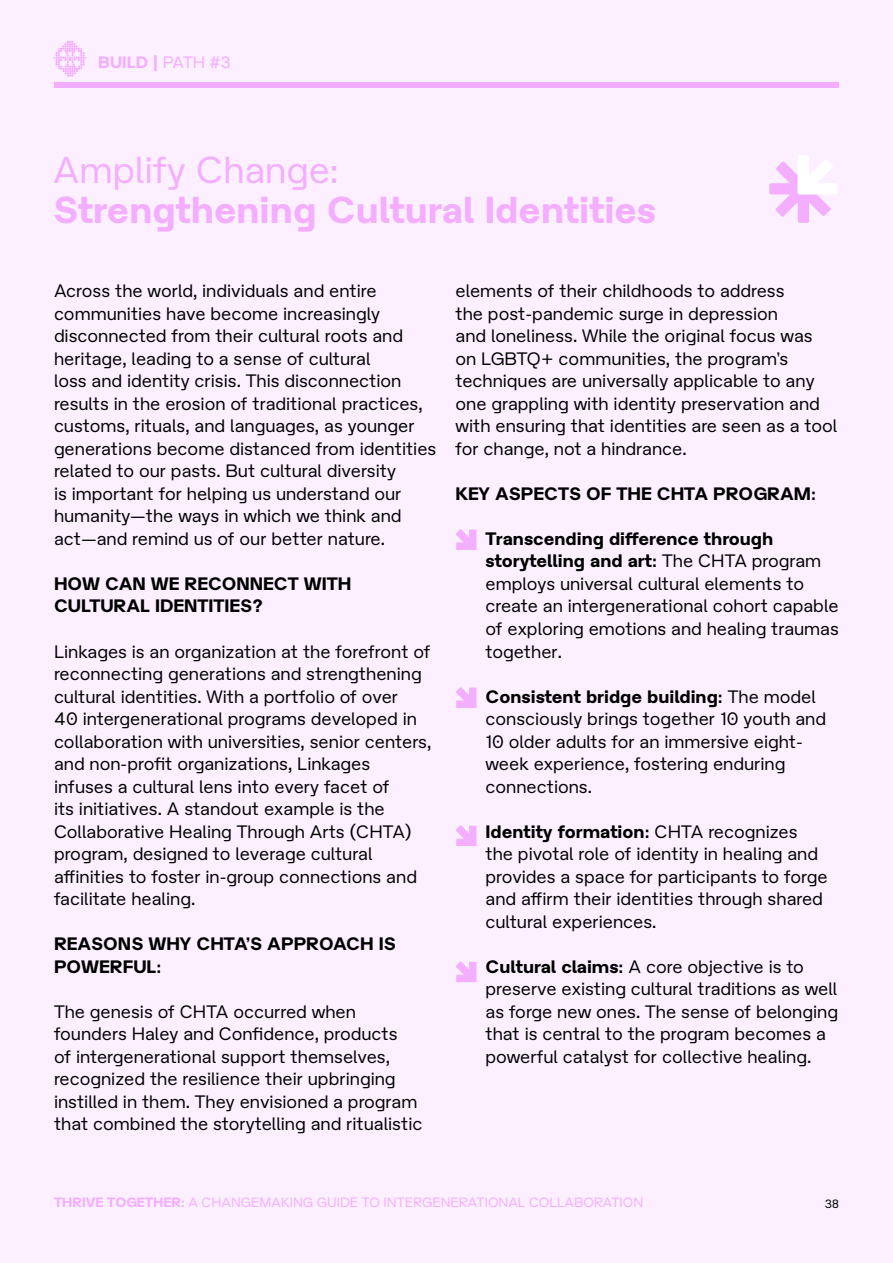
<style>
.page{position:relative;width:893px;height:1263px;background:#fcefff}
.page>*{position:absolute;margin:0;border:0;box-sizing:border-box;transform-origin:0 0}
.t1{font:700 37.5px "Afflictis";color:#f3aeff}
.t2{font:37.5px "Afflictis";color:#f3aeff}
.t3{font:18px/22.5px "Afflictis";color:#000}
.t4{font:700 18px/22.5px "Afflictis";color:#000}
.t5{font:700 16.5px "Afflictis";color:#f3aeff}
.t6{font:13.5px "Afflictis";color:#f3aeff}
.t7{font:12px "Afflictis";color:#000}
.s1{font-weight:400}
.s2{font-weight:700}
</style>
<div class="page">
<div style="left:54px;top:82px;width:785px;height:6px;background:#f3aeff"></div>
<svg style="left:53px;top:41px;width:34px;height:36px"></svg>
<svg style="left:769px;top:155px;width:68px;height:68px"></svg>
<svg style="left:455px;top:961px;width:21px;height:21px"></svg>
<svg style="left:455px;top:825px;width:21px;height:21px"></svg>
<svg style="left:455px;top:687px;width:21px;height:21px"></svg>
<svg style="left:455px;top:529px;width:21px;height:21px"></svg>
<p class="t5" style="left:98px;top:51px;width:134px">BUILD | <span class="s1">PATH #3</span></p>
<h1 class="t2" style="left:53px;top:145px;width:287px">Amplify Change:</h1>
<h1 class="t1" style="left:53px;top:185px;width:604px">Strengthening Cultural Identities</h1>
<p class="t3" style="left:54px;top:279px;width:384px">Across the world, individuals and entire communities have become increasingly disconnected from their cultural roots and heritage, leading to a sense of cultural<br>loss and identity crisis. This disconnection results in the erosion of traditional practices, customs, rituals, and languages, as younger generations become distanced from identities related to our pasts. But cultural diversity<br>is important for helping us understand our humanity—the ways in which we think and act—and remind us of our better nature.</p>
<p class="t4" style="left:54px;top:572px;width:299px">HOW CAN WE RECONNECT WITH<br>CULTURAL IDENTITIES?</p>
<p class="t3" style="left:54px;top:639px;width:379px">Linkages is an organization at the forefront of reconnecting generations and strengthening cultural identities. With a portfolio of over<br>40 intergenerational programs developed in collaboration with universities, senior centers, and non-profit organizations, Linkages infuses a cultural lens into every facet of<br>its initiatives. A standout example is the Collaborative Healing Through Arts (CHTA) program, designed to leverage cultural affinities to foster in-group connections and facilitate healing.</p>
<p class="t4" style="left:54px;top:932px;width:343px">REASONS WHY CHTA’S APPROACH IS<br>POWERFUL:</p>
<p class="t3" style="left:54px;top:999px;width:370px">The genesis of CHTA occurred when founders Haley and Confidence, products<br>of intergenerational support themselves, recognized the resilience their upbringing instilled in them. They envisioned a program that combined the storytelling and ritualistic</p>
<p class="t3" style="left:455px;top:279px;width:383px">elements of their childhoods to address<br>the post-pandemic surge in depression<br>and loneliness. While the original focus was on LGBTQ+ communities, the program’s techniques are universally applicable to any one grappling with identity preservation and with ensuring that identities are seen as a tool for change, not a hindrance.</p>
<p class="t4" style="left:455px;top:482px;width:362px">KEY ASPECTS OF THE CHTA PROGRAM:</p>
<p class="t3" style="left:485px;top:527px;width:355px"><span class="s2">Transcending difference through storytelling and art:</span> The CHTA program employs universal cultural elements to create an intergenerational cohort capable of exploring emotions and healing traumas together.</p>
<p class="t3" style="left:485px;top:684px;width:342px"><span class="s2">Consistent bridge building:</span> The model consciously brings together 10 youth and 10 older adults for an immersive eight&shy;week experience, fostering enduring connections.</p>
<p class="t3" style="left:485px;top:819px;width:344px"><span class="s2">Identity formation:</span> CHTA recognizes the pivotal role of identity in healing and provides a space for participants to forge and affirm their identities through shared cultural experiences.</p>
<p class="t3" style="left:485px;top:954px;width:354px"><span class="s2">Cultural claims:</span> A core objective is to preserve existing cultural traditions as well as forge new ones. The sense of belonging that is central to the program becomes a powerful catalyst for collective healing.</p>
<p class="t6" style="left:54px;top:1194px;width:591px"><span class="s2">THRIVE TOGETHER:</span> A CHANGEMAKING GUIDE TO INTERGENERATIONAL COLLABORATION</p>
<p class="t7" style="left:825px;top:1196px;width:16px">38</p>
</div>
